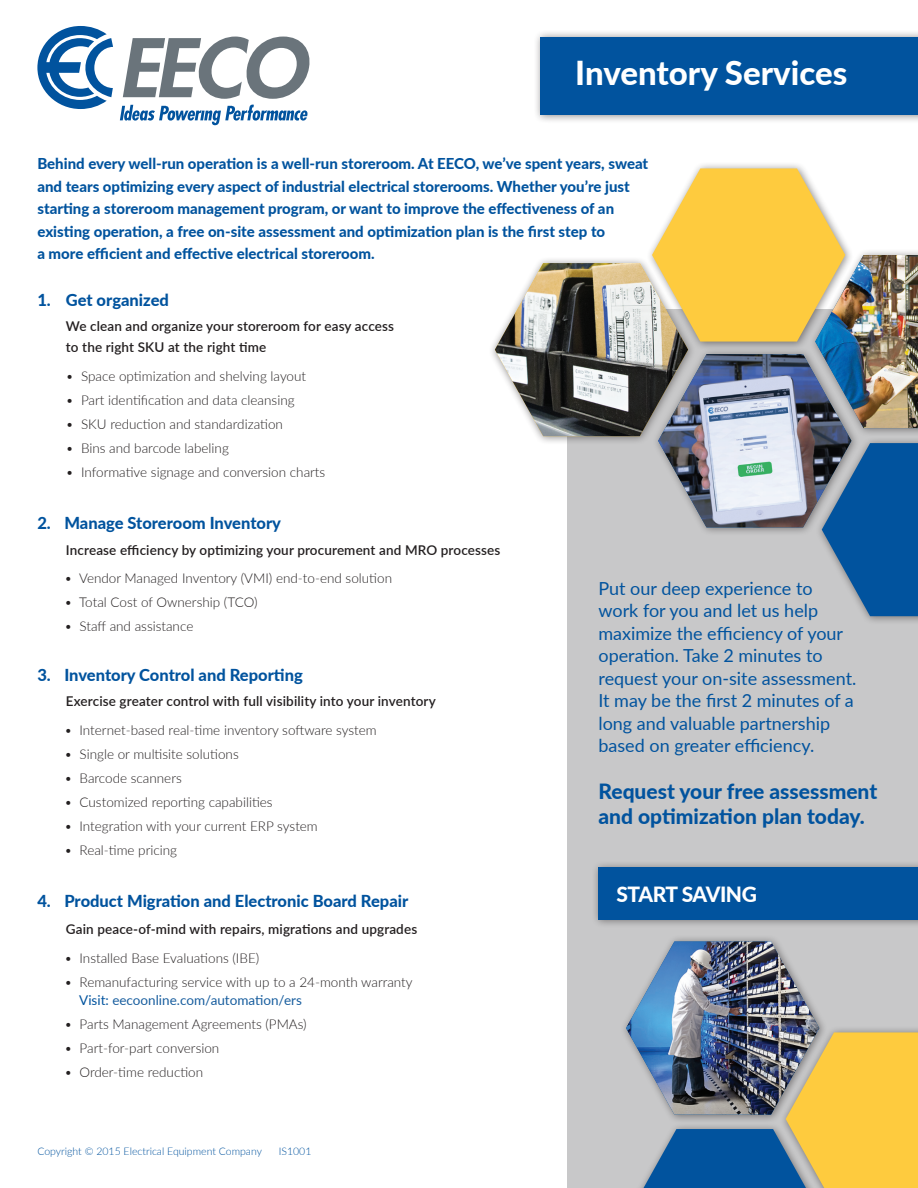
<style>
.page{position:relative;width:918px;height:1188px;background:#fff}
.page>*{position:absolute;margin:0;border:0;box-sizing:border-box;transform-origin:0 0}
.t1{font:800 33px "Lato";color:#fff}
.t2{font:800 21px/25.5px "Lato";color:#01539e}
.t3{font:800 21px "Lato";letter-spacing:-.02em;color:#fff}
.t4{font:18px/22.5px "Lato";color:#01539e}
.t5{font:800 16.5px "Lato";color:#01539e}
.t6{font:800 15px/22.5px "Lato";color:#01539e}
.t7{font:300 13.5px/18px "Lato";color:#231f20}
.t8{font:600 13.5px/21px "Lato";letter-spacing:.01em;color:#231f20}
.t9{font:300 10.5px "Lato";color:#01539e}
.s1{font-weight:400;color:#01539e}
.s2{font-weight:400;color:#175d9e}
</style>
<div class="page">
<div style="left:567px;top:310px;width:351px;height:878px;background:#c8c8c9"></div>
<div style="left:534px;top:30px;width:384px;height:94px;background:#231f20;opacity:.5"></div>
<div style="left:541px;top:37px;width:377px;height:77px;background:#01539e"></div>
<div style="left:620px;top:934px;width:208px;height:190px;background:#231f20;opacity:.5"></div>
<svg style="left:626px;top:942px;width:292px;height:246px"></svg>
<img style="left:626px;top:942px;width:193px;height:173px">
<div style="left:646px;top:161px;width:208px;height:190px;background:#231f20;opacity:.5"></div>
<div style="left:816px;top:436px;width:102px;height:189px;background:#231f20;opacity:.5"></div>
<svg style="left:495px;top:168px;width:423px;height:448px"></svg>
<svg style="left:37px;top:26px;width:76px;height:83px"></svg>
<svg style="left:123px;top:37px;width:187px;height:62px"></svg>
<svg style="left:120px;top:105px;width:188px;height:20px"></svg>
<div style="left:591px;top:860px;width:327px;height:69px;background:#231f20;opacity:.5"></div>
<div style="left:598px;top:867px;width:320px;height:53px;background:#01539e"></div>
<h1 class="t1" style="left:575px;top:49px;width:274px">Inventory Services</h1>
<p class="t6" style="left:37px;top:152px;width:612px">Behind every well-run operation is a well-run storeroom. At EECO, we’ve spent years, sweat and tears optimizing every aspect of industrial electrical storerooms. Whether you’re just starting a storeroom management program, or want to improve the effectiveness of an existing operation, a free on-site assessment and optimization plan is the first step to<br>a more efficient and effective electrical storeroom.</p>
<p class="t5" style="left:37px;top:288px;width:133px">1. Get organized</p>
<p class="t8" style="left:66px;top:315px;width:330px">We clean and organize your storeroom for easy access to the right SKU at the right time</p>
<p class="t7" style="left:66px;top:366px;width:242px">• Space optimization and shelving layout</p>
<p class="t7" style="left:66px;top:390px;width:230px">• Part identification and data cleansing</p>
<p class="t7" style="left:66px;top:414px;width:219px">• SKU reduction and standardization</p>
<p class="t7" style="left:66px;top:438px;width:164px">• Bins and barcode labeling</p>
<p class="t7" style="left:66px;top:462px;width:261px">• Informative signage and conversion charts</p>
<p class="t5" style="left:37px;top:511px;width:245px">2. Manage Storeroom Inventory</p>
<p class="t8" style="left:66px;top:539px;width:436px">Increase efficiency by optimizing your procurement and MRO processes</p>
<p class="t7" style="left:64px;top:569px;width:329px">• Vendor Managed Inventory (VMI) end-to-end solution</p>
<p class="t7" style="left:64px;top:593px;width:195px">• Total Cost of Ownership (TCO)</p>
<p class="t7" style="left:64px;top:617px;width:130px">• Staff and assistance</p>
<p class="t5" style="left:37px;top:663px;width:267px">3. Inventory Control and Reporting</p>
<p class="t8" style="left:66px;top:690px;width:371px">Exercise greater control with full visibility into your inventory</p>
<p class="t7" style="left:64px;top:720px;width:314px">• Internet-based real-time inventory software system</p>
<p class="t7" style="left:64px;top:744px;width:176px">• Single or multisite solutions</p>
<p class="t7" style="left:64px;top:768px;width:119px">• Barcode scanners</p>
<p class="t7" style="left:64px;top:792px;width:210px">• Customized reporting capabilities</p>
<p class="t7" style="left:64px;top:816px;width:255px">• Integration with your current ERP system</p>
<p class="t7" style="left:64px;top:840px;width:114px">• Real-time pricing</p>
<p class="t5" style="left:37px;top:889px;width:372px">4. Product Migration and Electronic Board Repair</p>
<p class="t8" style="left:66px;top:918px;width:353px">Gain peace-of-mind with repairs, migrations and upgrades</p>
<p class="t7" style="left:64px;top:948px;width:196px">• Installed Base Evaluations (IBE)</p>
<p class="t7" style="left:79px;top:972px;width:335px;text-indent:-15px">• Remanufacturing service with up to a 24-month warranty<br><span class="s1">Visit:</span> <span class="s2">eecoonline.com/automation/ers</span></p>
<p class="t7" style="left:64px;top:1014px;width:244px">• Parts Management Agreements (PMAs)</p>
<p class="t7" style="left:64px;top:1038px;width:156px">• Part-for-part conversion</p>
<p class="t7" style="left:64px;top:1062px;width:140px">• Order-time reduction</p>
<p class="t9" style="left:37px;top:1144px;width:226px">Copyright © 2015 Electrical Equipment Company</p>
<p class="t9" style="left:279px;top:1144px;width:34px">IS1001</p>
<p class="t4" style="left:598px;top:576px;width:259px">Put our deep experience to work for you and let us help maximize the efficiency of your operation. Take 2 minutes to request your on-site assessment.<br>It may be the first 2 minutes of a long and valuable partnership based on greater efficiency.</p>
<h2 class="t2" style="left:598px;top:778px;width:280px">Request your free assessment and optimization plan today.</h2>
<h2 class="t3" style="left:616px;top:879px;width:142px">START SAVING</h2>
</div>
